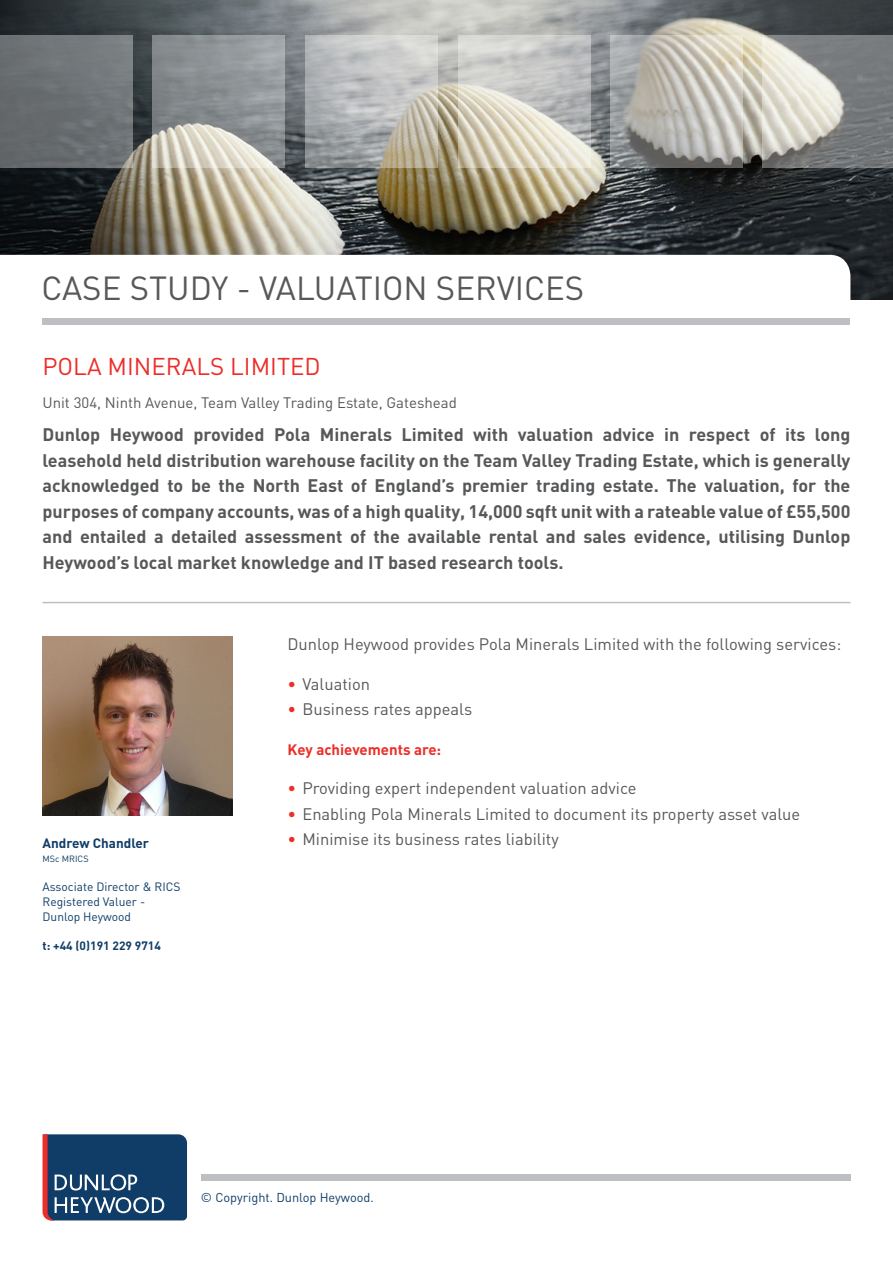
<style>
.page{position:relative;width:893px;height:1263px;background:#fff}
.page>*{position:absolute;margin:0;border:0;box-sizing:border-box;transform-origin:0 0}
.t1{font:33px "DIN";color:#57585a}
.t2{font:24px "DIN";color:#ec2d28}
.t3{font:700 18px/25.5px "DIN";color:#57585a;text-align:justify}
.t4{font:16.5px "DIN";color:#57585a}
.t5{font:15px "DIN";color:#57585a}
.t6{font:700 15px "DIN";color:#ec2d28}
.t7{font:700 13.5px "DIN";color:#0f3d67}
.t8{font:12.75px "DIN";color:#0f3d67}
.t9{font:12px/15px "DIN";color:#0f3d67}
.t10{font:700 12px "DIN";color:#0f3d67}
.t11{font:9px "DIN";color:#0f3d67}
.s1{color:#ec2d28}
</style>
<div class="page">
<div style="left:201px;top:1174px;width:649px;height:7px;background:#bebfc2"></div>
<img style="left:0;top:0;width:893px;height:300px">
<svg style="left:0;top:255px;width:850px;height:45px"></svg>
<svg style="left:763px;top:35px;width:130px;height:133px;background:#a1a19e"></svg>
<svg style="left:458px;top:35px;width:132px;height:133px;background:#d0cec5"></svg>
<svg style="left:610px;top:35px;width:133px;height:133px;background:#b2b0aa"></svg>
<svg style="left:305px;top:35px;width:133px;height:133px;background:#b7b8b5"></svg>
<div style="left:0;top:35px;width:133px;height:133px;background:linear-gradient(to right,#64686a,#767b7d)"></div>
<svg style="left:152px;top:35px;width:133px;height:133px;background:#9fa2a0"></svg>
<div style="left:43px;top:319px;width:807px;height:6px;background:#bebfc2"></div>
<svg style="left:43px;top:1134px;width:144px;height:86px;background:#2c4d71"></svg>
<hr style="left:43px;top:602px;width:807px;height:1px;background:#bebfc2">
<img style="left:43px;top:636px;width:190px;height:180px">
<p class="t1" style="left:41px;top:267px;width:544px">CASE STUDY - VALUATION SERVICES</p>
<p class="t2" style="left:43px;top:351px;width:280px">POLA MINERALS LIMITED</p>
<p class="t5" style="left:43px;top:393px;width:416px">Unit 304, Ninth Avenue, Team Valley Trading Estate, Gateshead</p>
<p class="t3" style="left:43px;top:421px;width:809px">Dunlop Heywood provided Pola Minerals Limited with valuation advice in respect of its long leasehold held distribution warehouse facility on the Team Valley Trading Estate, which is generally acknowledged to be the North East of England’s premier trading estate. The valuation, for the purposes of company accounts, was of a high quality, 14,000 sqft unit with a rateable value of £55,500 and entailed a detailed assessment of the available rental and sales evidence, utilising Dunlop Heywood’s local market knowledge and IT based research tools.</p>
<p class="t4" style="left:287px;top:634px;width:555px">Dunlop Heywood provides Pola Minerals Limited with the following services:</p>
<p class="t4" style="left:287px;top:673px;width:84px"><span class="s1">•</span> Valuation</p>
<p class="t4" style="left:287px;top:699px;width:186px"><span class="s1">•</span> Business rates appeals</p>
<p class="t6" style="left:287px;top:739px;width:155px">Key achievements are:</p>
<p class="t4" style="left:287px;top:778px;width:351px"><span class="s1">•</span> Providing expert independent valuation advice</p>
<p class="t4" style="left:287px;top:803px;width:514px"><span class="s1">•</span> Enabling Pola Minerals Limited to document its property asset value</p>
<p class="t7" style="left:43px;top:834px;width:108px">Andrew Chandler</p>
<p class="t4" style="left:287px;top:829px;width:273px"><span class="s1">•</span> Minimise its business rates liability</p>
<p class="t11" style="left:43px;top:853px;width:48px">MSc MRICS</p>
<p class="t9" style="left:43px;top:879px;width:139px">Associate Director &amp; RICS<br>Registered Valuer -</p>
<p class="t9" style="left:43px;top:909px;width:90px">Dunlop Heywood</p>
<p class="t10" style="left:43px;top:938px;width:120px">t: +44 (0)191 229 9714</p>
<p class="t8" style="left:201px;top:1189px;width:175px">© Copyright. Dunlop Heywood.</p>
</div>
